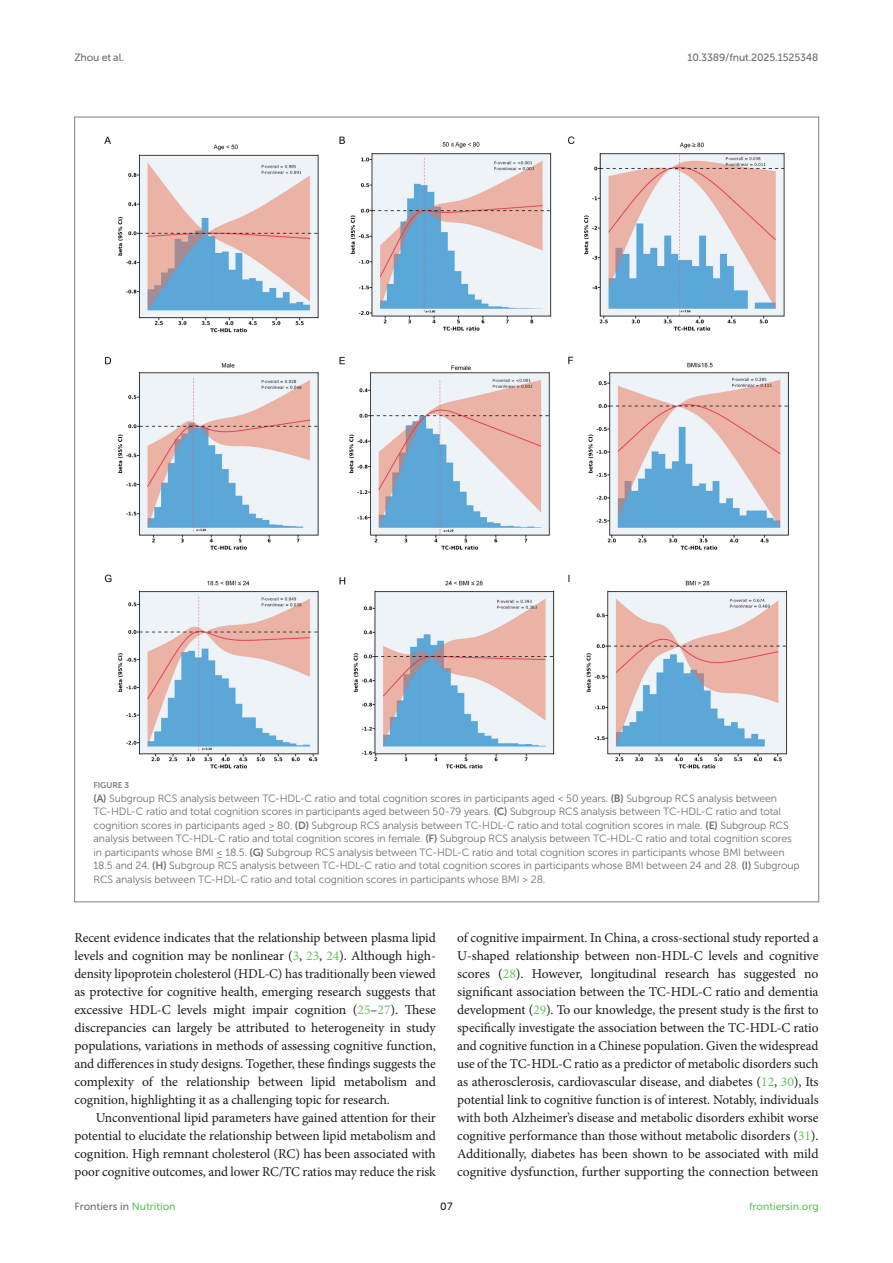
<style>
.page{position:relative;width:893px;height:1263px;background:#fff}
.page>*{position:absolute;margin:0;border:0;box-sizing:border-box;transform-origin:0 0}
.TEXT{font:13.5px/18px "Minion Pro";letter-spacing:-.005em;color:#1b1c1b;text-align:justify}
.FIG_LEG{font:10.5px/13.5px "Museo Sans 300";letter-spacing:-.01em;color:#706f70}
.t1{font:10.5px "Museo Sans 500";letter-spacing:-.015em;color:#706f70}
.t2{font:10.5px "Museo Sans 500";color:#65c161}
.t3{font:10.5px "Museo Sans 500";color:#1b1c1b}
.FIG_HD{font:8.25px "Museo Sans 700";letter-spacing:-.01em;color:#7e7f7f}
.s1{font-family:"Museo Sans 700"}
.s2{color:#65c161}
</style>
<div class="page">
<img style="left:104px;top:136px;width:685px;height:633px">
<p class="t1" style="left:74px;top:51px;width:51px">Zhou et al.</p>
<p class="t1" style="left:687px;top:51px;width:133px">10.3389/fnut.2025.1525348</p>
<p class="FIG_HD" style="left:94px;top:781px;width:37px">FIGURE 3</p>
<p class="FIG_LEG" style="left:94px;top:792px;width:708px"><span class="s1">(A)</span> Subgroup RCS analysis between TC-HDL-C ratio and total cognition scores in participants aged &lt; 50 years. <span class="s1">(B)</span> Subgroup RCS analysis between TC-HDL-C ratio and total cognition scores in participants aged between 50-79 years. <span class="s1">(C)</span> Subgroup RCS analysis between TC-HDL-C ratio and total cognition scores in participants aged ≥ 80. <span class="s1">(D)</span> Subgroup RCS analysis between TC-HDL-C ratio and total cognition scores in male. <span class="s1">(E)</span> Subgroup RCS analysis between TC-HDL-C ratio and total cognition scores in female. <span class="s1">(F)</span> Subgroup RCS analysis between TC-HDL-C ratio and total cognition scores in participants whose BMI ≤ 18.5. <span class="s1">(G)</span> Subgroup RCS analysis between TC-HDL-C ratio and total cognition scores in participants whose BMI between 18.5 and 24. <span class="s1">(H)</span> Subgroup RCS analysis between TC-HDL-C ratio and total cognition scores in participants whose BMI between 24 and 28. <span class="s1">(I)</span> Subgroup RCS analysis between TC-HDL-C ratio and total cognition scores in participants whose BMI &gt; 28.</p>
<p class="TEXT" style="left:74px;top:929px;width:363px">Recent evidence indicates that the relationship between plasma lipid levels and cognition may be nonlinear (<span class="s2">3</span>, <span class="s2">23</span>, <span class="s2">24</span>). Although high&shy;density lipoprotein cholesterol (HDL-C) has traditionally been viewed as protective for cognitive health, emerging research suggests that excessive HDL-C levels might impair cognition (<span class="s2">25</span>–<span class="s2">27</span>). These discrepancies can largely be attributed to heterogeneity in study populations, variations in methods of assessing cognitive function, and differences in study designs. Together, these findings suggests the complexity of the relationship between lipid metabolism and cognition, highlighting it as a challenging topic for research.</p>
<p class="TEXT" style="left:74px;top:1109px;width:363px;text-indent:21px">Unconventional lipid parameters have gained attention for their potential to elucidate the relationship between lipid metabolism and cognition. High remnant cholesterol (RC) has been associated with poor cognitive outcomes, and lower RC/TC ratios may reduce the risk</p>
<p class="TEXT" style="left:457px;top:929px;width:363px">of cognitive impairment. In China, a cross-sectional study reported a U-shaped relationship between non-HDL-C levels and cognitive scores (<span class="s2">28</span>). However, longitudinal research has suggested no significant association between the TC-HDL-C ratio and dementia development (<span class="s2">29</span>). To our knowledge, the present study is the first to specifically investigate the association between the TC-HDL-C ratio and cognitive function in a Chinese population. Given the widespread use of the TC-HDL-C ratio as a predictor of metabolic disorders such as atherosclerosis, cardiovascular disease, and diabetes (<span class="s2">12</span>, <span class="s2">30</span>), Its potential link to cognitive function is of interest. Notably, individuals with both Alzheimer’s disease and metabolic disorders exhibit worse cognitive performance than those without metabolic disorders (<span class="s2">31</span>).<br>Additionally, diabetes has been shown to be associated with mild cognitive dysfunction, further supporting the connection between</p>
<p class="t1" style="left:74px;top:1200px;width:103px">Frontiers in <span class="s2">Nutrition</span></p>
<p class="t3" style="left:440px;top:1200px;width:14px">07</p>
<p class="t2" style="left:749px;top:1200px;width:71px">frontiersin.org</p>
</div>
